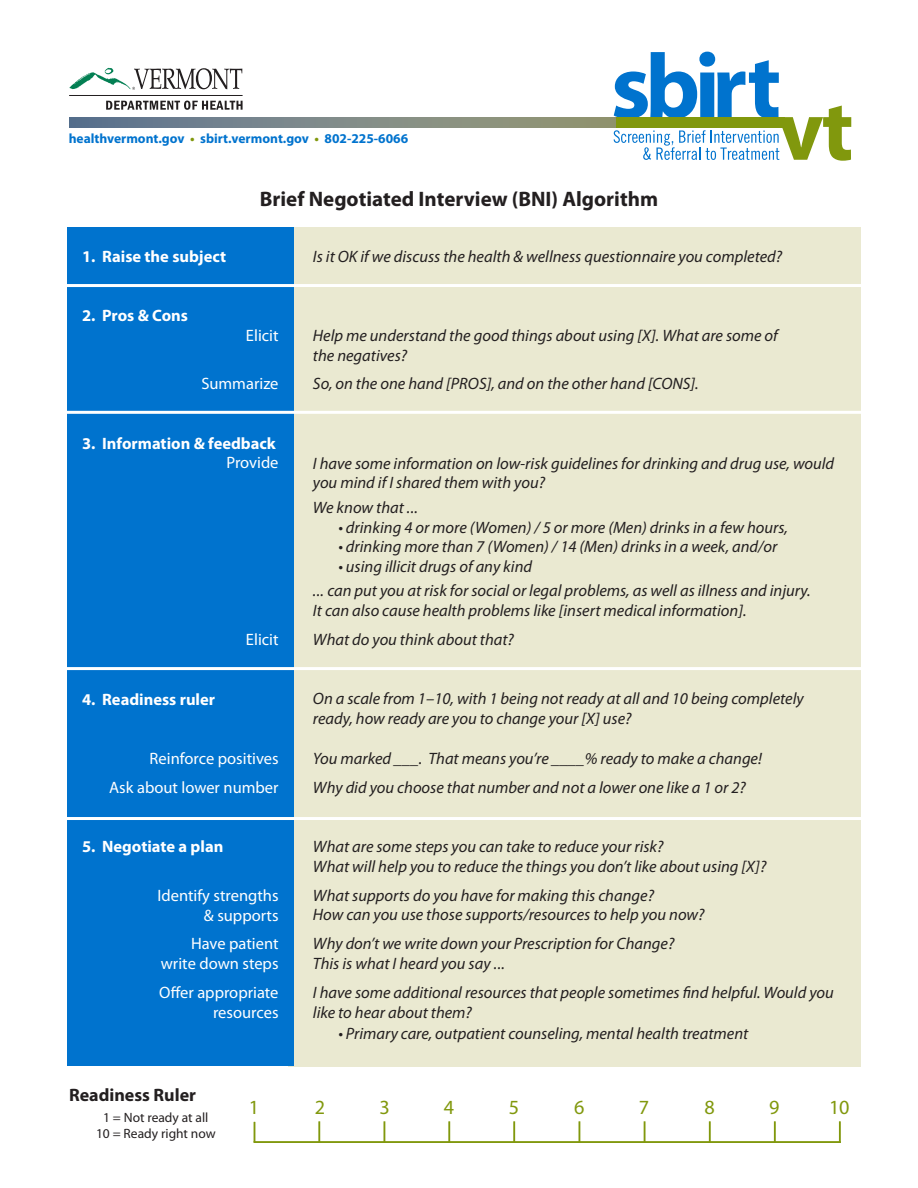
<style>
.page{position:relative;width:918px;height:1188px;background:#fff}
.page>*{position:absolute;margin:0;border:0;box-sizing:border-box;transform-origin:0 0}
.bold_centered{font:700 21px "Myriad Pro";color:#231f20}
.t1{font:20.1px "Myriad Pro";color:#81980d}
.bold{font:700 18px "Myriad Pro";color:#231f20}
.text_centered{font:italic 16.5px/19.8px "Myriad Pro";color:#231f20}
.text_centered-2{font:16.5px/19.8px "Myriad Pro";color:#fff;text-align:right}
.text_centered-3{font:700 16.5px "Myriad Pro";color:#fff}
.t2{font:700 13.5px "Myriad Pro";color:#0073ce}
.bold-2{font:13.5px "Myriad Pro";color:#231f20}
.s1{color:#81980d}
</style>
<div class="page">
<svg style="left:614px;top:52px;width:237px;height:109px"></svg>
<hr style="left:69px;top:95px;width:174px;height:1px;background:#231f20">
<svg style="left:69px;top:68px;width:173px;height:22px"></svg>
<svg style="left:106px;top:101px;width:137px;height:9px"></svg>
<svg style="left:69px;top:118px;width:547px;height:10px;background:#7c8885"></svg>
<hr style="left:254px;top:1141px;width:587px;height:2px;background:#81980d">
<svg style="left:254px;top:1122px;width:1px;height:19px"></svg>
<hr style="left:318px;top:1121px;width:2px;height:21px;background:#81980d">
<hr style="left:383px;top:1121px;width:2px;height:21px;background:#81980d">
<hr style="left:448px;top:1121px;width:2px;height:21px;background:#81980d">
<hr style="left:513px;top:1121px;width:2px;height:21px;background:#81980d">
<svg style="left:579px;top:1121px;width:1px;height:20px"></svg>
<hr style="left:644px;top:1121px;width:2px;height:21px;background:#81980d">
<hr style="left:709px;top:1121px;width:2px;height:21px;background:#81980d">
<hr style="left:774px;top:1121px;width:2px;height:21px;background:#81980d">
<hr style="left:839px;top:1121px;width:2px;height:22px;background:#81980d">
<div style="left:288px;top:228px;width:573px;height:839px;background:#eae9d1"></div>
<div style="left:68px;top:228px;width:226px;height:838px;background:#0073ce"></div>
<hr style="left:56px;top:667px;width:821px;height:3px;background:#fff">
<hr style="left:61px;top:817px;width:828px;height:3px;background:#fff">
<hr style="left:49px;top:411px;width:827px;height:3px;background:#fff">
<hr style="left:51px;top:284px;width:829px;height:3px;background:#fff">
<p class="t2" style="left:69px;top:130px;width:341px">healthvermont.gov <span class="s1">•</span> sbirt.vermont.gov <span class="s1">•</span> 802-225-6066</p>
<p class="text_centered-3" style="left:82px;top:245px;width:146px">1. Raise the subject</p>
<p class="text_centered-3" style="left:82px;top:305px;width:108px">2. Pros &amp; Cons</p>
<p class="bold_centered" style="left:260px;top:185px;width:400px">Brief Negotiated Interview (BNI) Algorithm</p>
<p class="text_centered" style="left:313px;top:246px;width:471px">Is it OK if we discuss the health &amp; wellness questionnaire you completed?</p>
<p class="text_centered-2" style="left:246px;top:325px;width:34px">Elicit</p>
<p class="text_centered-2" style="left:201px;top:374px;width:79px">Summarize</p>
<p class="text_centered-3" style="left:82px;top:432px;width:195px">3. Information &amp; feedback</p>
<p class="text_centered-2" style="left:227px;top:453px;width:54px">Provide</p>
<p class="text_centered-3" style="left:82px;top:688px;width:135px">4. Readiness ruler</p>
<p class="text_centered-2" style="left:246px;top:630px;width:34px">Elicit</p>
<p class="text_centered-2" style="left:150px;top:748px;width:130px">Reinforce positives</p>
<p class="text_centered-2" style="left:109px;top:777px;width:171px">Ask about lower number</p>
<p class="text_centered-3" style="left:82px;top:836px;width:143px">5. Negotiate a plan</p>
<p class="text_centered-2" style="left:158px;top:885px;width:123px">Identify strengths &amp; supports</p>
<p class="text_centered-2" style="left:161px;top:934px;width:119px">Have patient write down steps</p>
<p class="text_centered-2" style="left:159px;top:982px;width:121px">Offer appropriate resources</p>
<p class="text_centered" style="left:313px;top:325px;width:467px">Help me understand the good things about using [X]. What are some of the negatives?</p>
<p class="text_centered" style="left:313px;top:374px;width:387px">So, on the one hand [PROS], and on the other hand [CONS].</p>
<p class="text_centered" style="left:313px;top:453px;width:523px">I have some information on low-risk guidelines for drinking and drug use, would you mind if I shared them with you?</p>
<p class="text_centered" style="left:313px;top:497px;width:107px">We know that ...</p>
<p class="text_centered" style="left:338px;top:517px;width:451px">• drinking 4 or more (Women) / 5 or more (Men) drinks in a few hours,</p>
<p class="text_centered" style="left:338px;top:537px;width:441px">• drinking more than 7 (Women) / 14 (Men) drinks in a week, and/or</p>
<p class="text_centered" style="left:338px;top:556px;width:195px">• using illicit drugs of any kind</p>
<p class="text_centered" style="left:313px;top:581px;width:499px">... can put you at risk for social or legal problems, as well as illness and injury.<br>It can also cause health problems like [insert medical information].</p>
<p class="text_centered" style="left:313px;top:629px;width:203px">What do you think about that?</p>
<p class="text_centered" style="left:313px;top:689px;width:492px">On a scale from 1–10, with 1 being not ready at all and 10 being completely ready, how ready are you to change your [X] use?</p>
<p class="text_centered" style="left:313px;top:748px;width:451px">You marked ___. That means you’re ____% ready to make a change!</p>
<p class="text_centered" style="left:313px;top:777px;width:435px">Why did you choose that number and not a lower one like a 1 or 2?</p>
<p class="text_centered" style="left:313px;top:836px;width:352px">What are some steps you can take to reduce your risk?</p>
<p class="text_centered" style="left:313px;top:856px;width:455px">What will help you to reduce the things you don’t like about using [X]?</p>
<p class="text_centered" style="left:313px;top:885px;width:343px">What supports do you have for making this change?</p>
<p class="text_centered" style="left:313px;top:905px;width:393px">How can you use those supports/resources to help you now?</p>
<p class="text_centered" style="left:313px;top:934px;width:363px">Why don’t we write down your Prescription for Change?<br>This is what I heard you say ...</p>
<p class="text_centered" style="left:313px;top:982px;width:522px">I have some additional resources that people sometimes find helpful. Would you like to hear about them?</p>
<p class="text_centered" style="left:338px;top:1024px;width:411px">• Primary care, outpatient counseling, mental health treatment</p>
<p class="bold" style="left:69px;top:1084px;width:129px">Readiness Ruler</p>
<p class="bold-2" style="left:103px;top:1109px;width:107px">1 = Not ready at all</p>
<p class="bold-2" style="left:96px;top:1126px;width:121px">10 = Ready right now</p>
<p class="t1" style="left:249px;top:1095px;width:12px">1</p>
<p class="t1" style="left:315px;top:1095px;width:12px">2</p>
<p class="t1" style="left:380px;top:1095px;width:12px">3</p>
<p class="t1" style="left:444px;top:1095px;width:12px">4</p>
<p class="t1" style="left:509px;top:1095px;width:12px">5</p>
<p class="t1" style="left:574px;top:1095px;width:12px">6</p>
<p class="t1" style="left:639px;top:1095px;width:12px">7</p>
<p class="t1" style="left:705px;top:1095px;width:12px">8</p>
<p class="t1" style="left:769px;top:1095px;width:12px">9</p>
<p class="t1" style="left:829px;top:1095px;width:22px">10</p>
</div>
